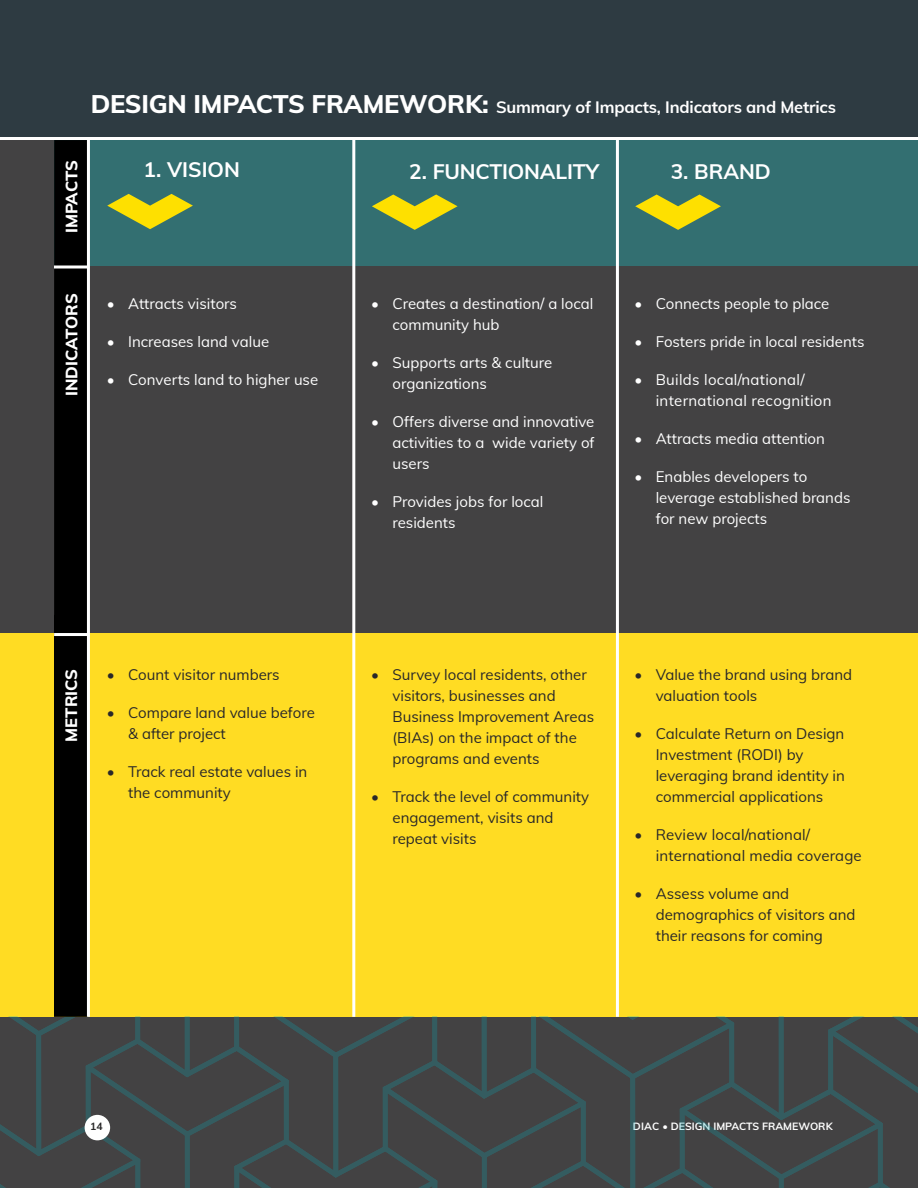
<style>
.page{position:relative;width:918px;height:1188px;background:#fff}
.page>*{position:absolute;margin:0;border:0;box-sizing:border-box;transform-origin:0 0}
.t1{font:700 21px "Muli";letter-spacing:-.01em;color:#fff}
.Headline_2{font:700 16.5px "Muli";letter-spacing:-.01em;color:#fff}
.TABLE_HEAD_BOXED_11P{font:800 16.5px "Muli";color:#fff}
.t2{font:15px/21px "Muli";color:#292829}
.t3{font:15px/21px "Muli";color:#fff}
.t4{font:15px/21px "Muli";letter-spacing:.02em;color:#fff}
.t5{font:700 10.5px "Muli";color:#fff}
.t6{font:700 10.5px "Muli";color:#292829}
.s1{font-weight:800;font-size:25.5px}
</style>
<div class="page">
<div style="left:0;top:140px;width:918px;height:1048px;background:#434243"></div>
<div style="left:0;top:0;width:918px;height:137px;background:#2e3b42"></div>
<div style="left:54px;top:140px;width:864px;height:126px;background:#336f71"></div>
<svg style="left:372px;top:194px;width:86px;height:36px"></svg>
<div style="left:0;top:633px;width:918px;height:384px;background:#ffdc23"></div>
<svg style="left:635px;top:194px;width:86px;height:36px"></svg>
<svg style="left:107px;top:194px;width:86px;height:35px"></svg>
<hr style="left:352px;top:140px;width:3px;height:877px;background:#fff">
<hr style="left:616px;top:140px;width:3px;height:877px;background:#fff">
<svg style="left:0;top:1017px;width:918px;height:171px"></svg>
<div style="left:85px;top:1115px;width:25px;height:25px;background:#fff;border-radius:50%"></div>
<div style="left:54px;top:140px;width:34px;height:481px;background:#000"></div>
<div style="left:54px;top:615px;width:34px;height:402px;background:#000"></div>
<hr style="left:54px;top:633px;width:34px;height:3px;background:#fff">
<hr style="left:54px;top:266px;width:34px;height:2px;background:#fff">
<hr style="left:87px;top:139px;width:3px;height:878px;background:#fff">
<p class="Headline_2" style="left:91px;top:95px;width:747px"><span class="s1">DESIGN IMPACTS FRAMEWORK:</span> Summary of Impacts, Indicators and Metrics</p>
<p class="TABLE_HEAD_BOXED_11P" style="left:60px;top:233px;width:75px;rotate:-90deg">IMPACTS</p>
<p class="t1" style="left:143px;top:154px;width:98px">1. VISION</p>
<p class="t1" style="left:409px;top:156px;width:191px">2. FUNCTIONALITY</p>
<p class="t1" style="left:671px;top:156px;width:102px">3. BRAND</p>
<p class="TABLE_HEAD_BOXED_11P" style="left:60px;top:396px;width:104px;rotate:-90deg">INDICATORS</p>
<p class="t3" style="left:107px;top:292px;width:132px">• Attracts visitors</p>
<p class="t3" style="left:107px;top:330px;width:164px">• Increases land value</p>
<p class="t3" style="left:107px;top:368px;width:213px">• Converts land to higher use</p>
<p class="t3" style="left:393px;top:292px;width:202px;text-indent:-21px">• Creates a destination/ a local community hub</p>
<p class="t3" style="left:393px;top:351px;width:161px;text-indent:-21px">• Supports arts &amp; culture organizations</p>
<p class="t3" style="left:393px;top:410px;width:204px;text-align:justify;text-indent:-21px">• Offers diverse and innovative activities to a wide variety of users</p>
<p class="t3" style="left:393px;top:490px;width:152px;text-indent:-21px">• Provides jobs for local residents</p>
<p class="t3" style="left:634px;top:292px;width:196px">• Connects people to place</p>
<p class="t3" style="left:634px;top:330px;width:232px">• Fosters pride in local residents</p>
<p class="t4" style="left:656px;top:368px;width:177px;text-indent:-21px">• Builds local/national/ international recognition</p>
<p class="t3" style="left:634px;top:427px;width:192px">• Attracts media attention</p>
<p class="t3" style="left:656px;top:465px;width:196px;text-indent:-21px">• Enables developers to leverage established brands for new projects</p>
<p class="TABLE_HEAD_BOXED_11P" style="left:59px;top:742px;width:74px;rotate:-90deg">METRICS</p>
<p class="t2" style="left:107px;top:663px;width:174px">• Count visitor numbers</p>
<p class="t2" style="left:128px;top:701px;width:188px;text-indent:-21px">• Compare land value before &amp; after project</p>
<p class="t2" style="left:128px;top:760px;width:181px;text-indent:-21px">• Track real estate values in the community</p>
<p class="t2" style="left:393px;top:664px;width:203px;text-indent:-21px">• Survey local residents, other visitors, businesses and<br>Business Improvement Areas (BIAs) on the impact of the programs and events</p>
<p class="t2" style="left:393px;top:786px;width:198px;text-indent:-21px">• Track the level of community engagement, visits and repeat visits</p>
<p class="t2" style="left:656px;top:663px;width:198px;text-indent:-21px">• Value the brand using brand valuation tools</p>
<p class="t2" style="left:656px;top:723px;width:191px;text-indent:-21px">• Calculate Return on Design<br>Investment (RODI) by leveraging brand identity in commercial applications</p>
<p class="t2" style="left:656px;top:824px;width:207px;text-indent:-21px">• Review local/national/ international media coverage</p>
<p class="t2" style="left:656px;top:883px;width:201px;text-indent:-21px">• Assess volume and demographics of visitors and their reasons for coming</p>
<p class="t6" style="left:90px;top:1118px;width:14px">14</p>
<p class="t5" style="left:633px;top:1118px;width:201px">DIAC • DESIGN IMPACTS FRAMEWORK</p>
</div>
